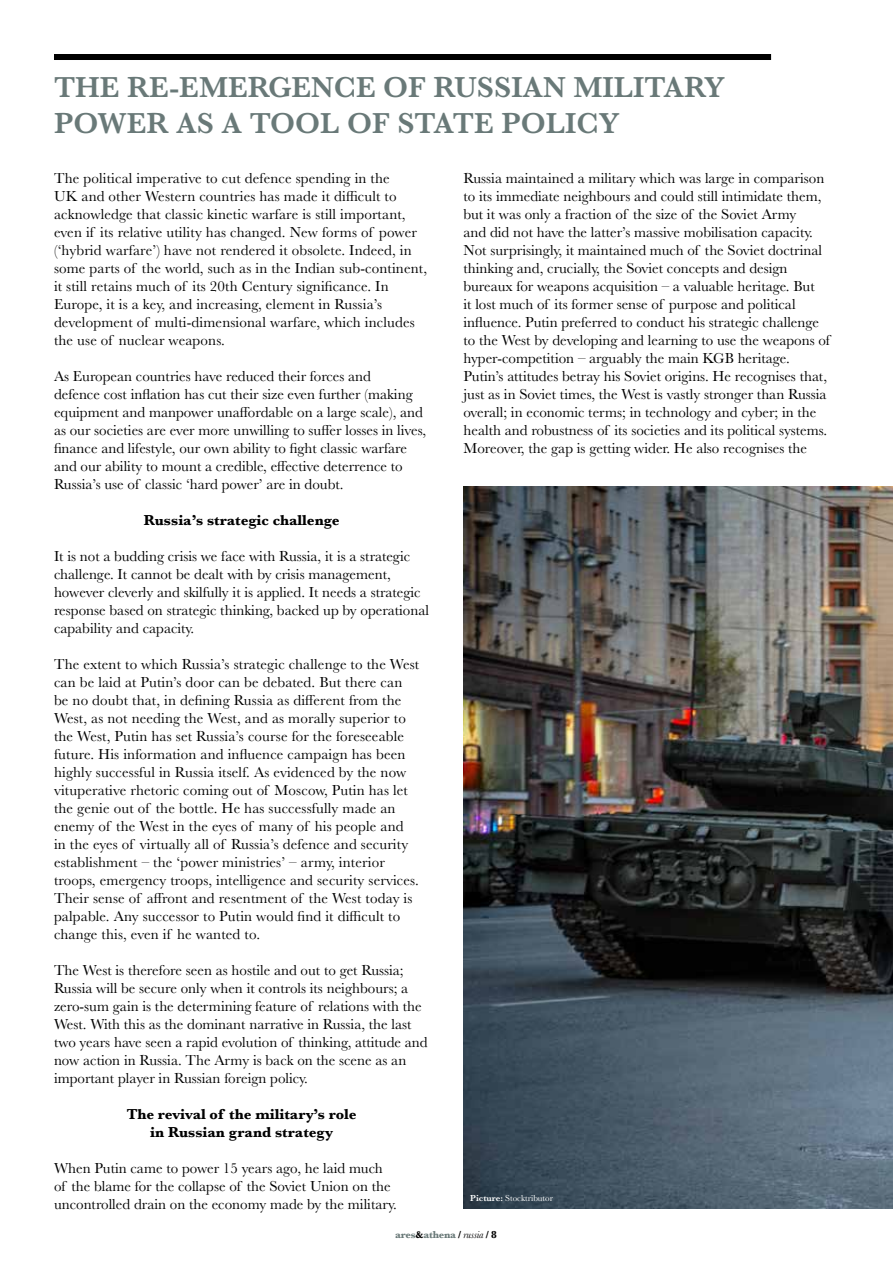
<style>
.page{position:relative;width:893px;height:1263px;background:#fff}
.page>*{position:absolute;margin:0;border:0;box-sizing:border-box;transform-origin:0 0}
.t1{font:600 30px/36px "Baskerville";color:#697978}
.t2{font:15px/18px "Baskerville";color:#000}
.t3{font:700 15px/18px "Baskerville";color:#000;text-align:center}
.t4{font:700 10.5px "Baskerville";letter-spacing:-.02em;color:#697978}
.t5{font:9px "Baskerville";color:#fff}
.s1{font-weight:600}
.s2{color:#000}
.s3{font-weight:600;color:#000}
.s4{font-weight:400;font-style:italic;color:#000}
</style>
<div class="page">
<div style="left:54px;top:54px;width:717px;height:6px;background:#000"></div>
<img style="left:463px;top:487px;width:430px;height:722px">
<h1 class="t1" style="left:54px;top:69px;width:673px">THE RE-EMERGENCE OF RUSSIAN MILITARY<br>POWER AS A TOOL OF STATE POLICY</h1>
<p class="t2" style="left:54px;top:170px;width:375px">The political imperative to cut defence spending in the<br>UK and other Western countries has made it difficult to acknowledge that classic kinetic warfare is still important, even if its relative utility has changed. New forms of power (‘hybrid warfare’) have not rendered it obsolete. Indeed, in some parts of the world, such as in the Indian sub-continent, it still retains much of its 20th Century significance. In Europe, it is a key, and increasing, element in Russia’s development of multi-dimensional warfare, which includes the use of nuclear weapons.</p>
<p class="t2" style="left:54px;top:368px;width:374px">As European countries have reduced their forces and<br>defence cost inflation has cut their size even further (making equipment and manpower unaffordable on a large scale), and as our societies are ever more unwilling to suffer losses in lives, finance and lifestyle, our own ability to fight classic warfare and our ability to mount a credible, effective deterrence to Russia’s use of classic ‘hard power’ are in doubt.</p>
<p class="t3" style="left:144px;top:511px;width:197px">Russia’s strategic challenge</p>
<p class="t2" style="left:54px;top:548px;width:377px">It is not a budding crisis we face with Russia, it is a strategic challenge. It cannot be dealt with by crisis management, however cleverly and skilfully it is applied. It needs a strategic response based on strategic thinking, backed up by operational capability and capacity.</p>
<p class="t2" style="left:54px;top:656px;width:367px">The extent to which Russia’s strategic challenge to the West can be laid at Putin’s door can be debated. But there can be no doubt that, in defining Russia as different from the West, as not needing the West, and as morally superior to the West, Putin has set Russia’s course for the foreseeable future. His information and influence campaign has been highly successful in Russia itself. As evidenced by the now vituperative rhetoric coming out of Moscow, Putin has let the genie out of the bottle. He has successfully made an enemy of the West in the eyes of many of his people and in the eyes of virtually all of Russia’s defence and security establishment – the ‘power ministries’ – army, interior troops, emergency troops, intelligence and security services.<br>Their sense of affront and resentment of the West today is palpable. Any successor to Putin would find it difficult to change this, even if he wanted to.</p>
<p class="t2" style="left:54px;top:962px;width:375px">The West is therefore seen as hostile and out to get Russia; Russia will be secure only when it controls its neighbours; a zero-sum gain is the determining feature of relations with the West. With this as the dominant narrative in Russia, the last two years have seen a rapid evolution of thinking, attitude and now action in Russia. The Army is back on the scene as an important player in Russian foreign policy.</p>
<p class="t3" style="left:127px;top:1105px;width:232px">The revival of the military’s role in Russian grand strategy</p>
<p class="t2" style="left:54px;top:1160px;width:344px">When Putin came to power 15 years ago, he laid much of the blame for the collapse of the Soviet Union on the uncontrolled drain on the economy made by the military.</p>
<p class="t2" style="left:463px;top:170px;width:368px">Russia maintained a military which was large in comparison to its immediate neighbours and could still intimidate them, but it was only a fraction of the size of the Soviet Army<br>and did not have the latter’s massive mobilisation capacity.<br>Not surprisingly, it maintained much of the Soviet doctrinal thinking and, crucially, the Soviet concepts and design bureaux for weapons acquisition – a valuable heritage. But<br>it lost much of its former sense of purpose and political influence. Putin preferred to conduct his strategic challenge to the West by developing and learning to use the weapons of hyper-competition – arguably the main KGB heritage.<br>Putin’s attitudes betray his Soviet origins. He recognises that, just as in Soviet times, the West is vastly stronger than Russia overall; in economic terms; in technology and cyber; in the health and robustness of its societies and its political systems.<br>Moreover, the gap is getting wider. He also recognises the</p>
<p class="t5" style="left:470px;top:1193px;width:84px"><span class="s1">Picture:</span> Stocktributor</p>
<p class="t4" style="left:395px;top:1227px;width:103px">ares<span class="s2">&amp;</span>athena <span class="s3">/</span> <span class="s4">russia</span> <span class="s3">/</span> <span class="s2">8</span></p>
</div>
